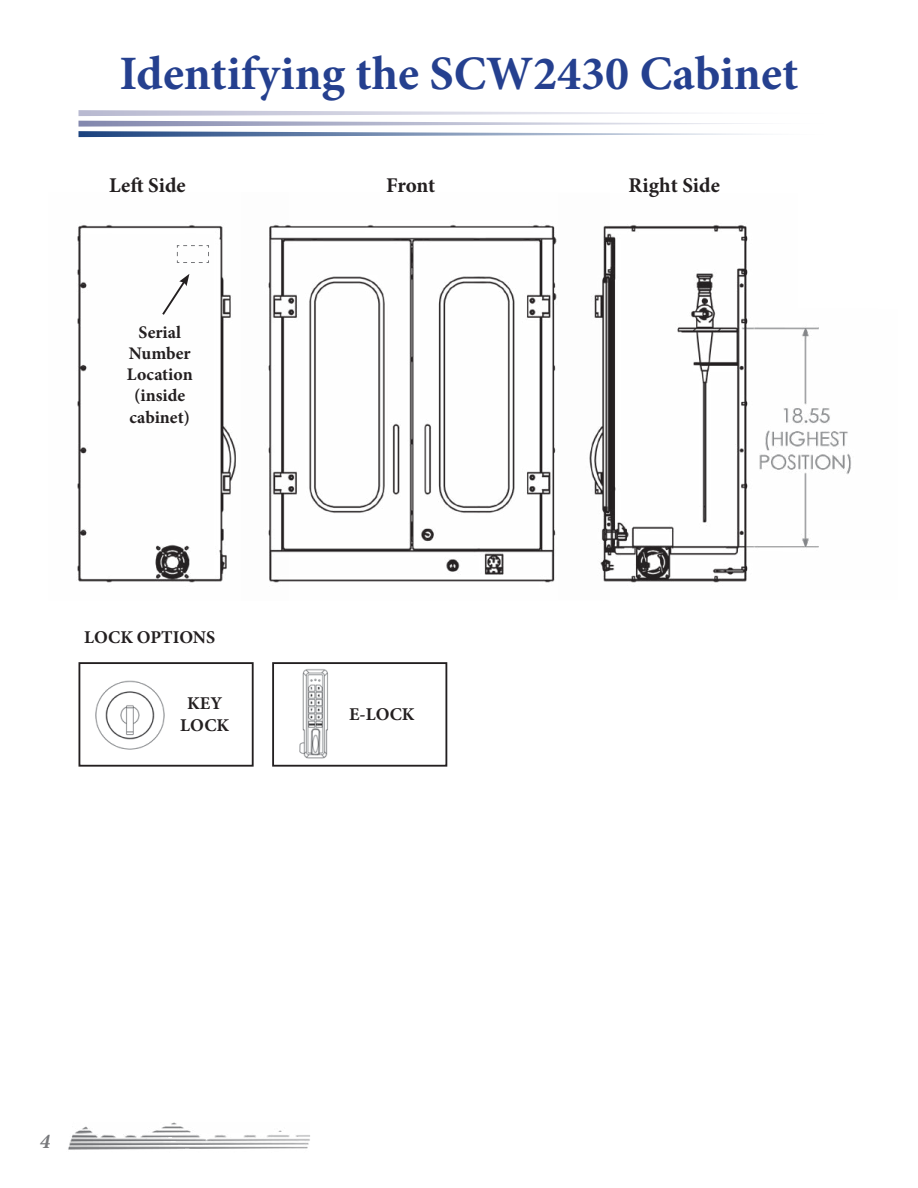
<style>
.page{position:relative;width:918px;height:1188px;background:#fff}
.page>*{position:absolute;margin:0;border:0;box-sizing:border-box;transform-origin:0 0}
.t1{font:700 48px "Minion Pro";color:#25408f}
.t2{font:700 21px "Minion Pro";color:#231f20}
.t3{font:italic 700 21px "Minion Pro";color:#77787b}
.t4{font:700 18px/21.6px "Minion Pro";color:#231f20;text-align:center}
.t5{font:700 17.7px/21.3px "Minion Pro";color:#231f20;text-align:center}
</style>
<div class="page">
<svg style="left:79px;top:110px;width:682px;height:27px"></svg>
<img style="left:77px;top:224px;width:159px;height:359px">
<svg style="left:160px;top:274px;width:29px;height:43px"></svg>
<svg style="left:176px;top:245px;width:33px;height:18px"></svg>
<img style="left:610px;top:225px;width:241px;height:358px">
<img style="left:268px;top:224px;width:342px;height:359px">
<img style="left:95px;top:680px;width:70px;height:70px">
<img style="left:299px;top:669px;width:29px;height:90px">
<div style="left:79px;top:662px;width:175px;height:105px;border:2px solid #231f20"></div>
<div style="left:272px;top:662px;width:175px;height:105px;border:2px solid #231f20"></div>
<img style="left:68px;top:1122px;width:242px;height:28px">
<h1 class="t1" style="left:119px;top:40px;width:681px">Identifying the SCW2430 Cabinet</h1>
<p class="t2" style="left:109px;top:170px;width:78px">Left Side</p>
<p class="t2" style="left:386px;top:170px;width:51px">Front</p>
<p class="t2" style="left:629px;top:170px;width:93px">Right Side</p>
<p class="t5" style="left:127px;top:321px;width:67px">Serial<br>Number<br>Location (inside cabinet)</p>
<p class="t4" style="left:84px;top:627px;width:133px">LOCK OPTIONS</p>
<p class="t4" style="left:180px;top:692px;width:50px">KEY<br>LOCK</p>
<p class="t4" style="left:349px;top:704px;width:67px">E-LOCK</p>
<p class="t3" style="left:40px;top:1126px;width:12px">4</p>
</div>
